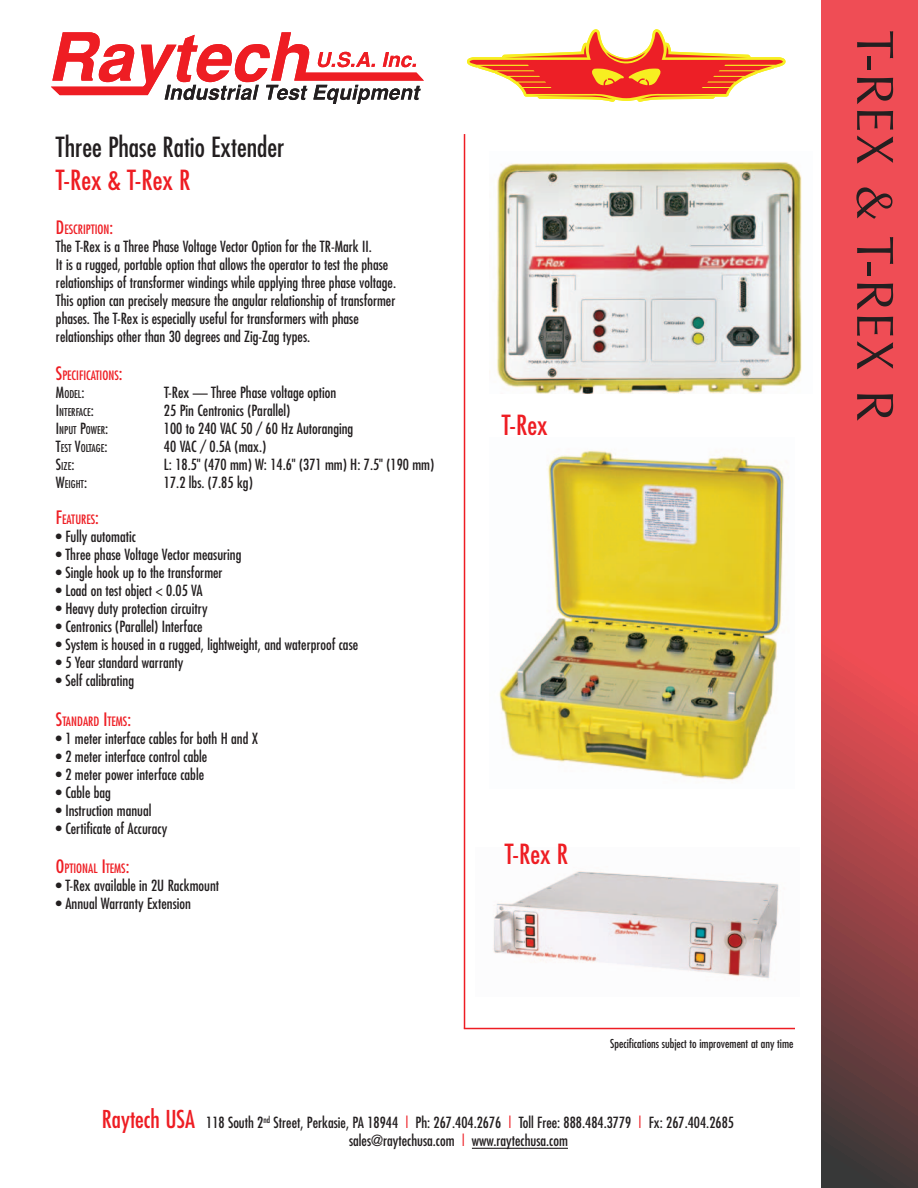
<style>
.page{position:relative;width:918px;height:1188px;background:#fff}
.page>*{position:absolute;margin:0;border:0;box-sizing:border-box;transform-origin:0 0}
.t1{font:52.5px "Optima";letter-spacing:.02em;color:#231f20}
.t2{font:condensed 27px "Futura";color:#ee1d23}
.t3{font:condensed 27px "Futura";color:#231f20}
.t4{font:condensed 15px/18px "Futura";color:#231f20}
.t5{font:condensed 12.6px "Futura";color:#ee1d23}
.t6{font:condensed 12px "Futura";color:#231f20}
.t7{font:condensed 10.5px "Futura";color:#231f20}
.s1{font-size:18px}
.s2{font-size:15px}
.s3{font-size:24px;color:#ee1d23}
.s4{color:#ee1d23}
</style>
<div class="page">
<hr style="left:472px;top:1148px;width:96px;height:1px;background:#231f20">
<hr style="left:464px;top:134px;width:1px;height:894px;background:#ee1d23">
<hr style="left:464px;top:1028px;width:331px;height:1px;background:#ee1d23">
<svg style="left:51px;top:32px;width:373px;height:72px"></svg>
<svg style="left:467px;top:29px;width:319px;height:73px"></svg>
<svg style="left:821px;top:0;width:97px;height:1188px;background:#c6484e"></svg>
<img style="left:497px;top:162px;width:305px;height:232px">
<img style="left:499px;top:450px;width:286px;height:331px">
<img style="left:493px;top:871px;width:286px;height:108px">
<h2 class="t3" style="left:56px;top:130px;width:230px">Three Phase Ratio Extender</h2>
<h2 class="t2" style="left:56px;top:163px;width:136px">T-Rex &amp; T-Rex R</h2>
<p class="t5" style="left:56px;top:221px;width:59px"><span class="s1">D</span>ESCRIPTION<span class="s1">:</span></p>
<p class="t4" style="left:56px;top:237px;width:342px">The T-Rex is a Three Phase Voltage Vector Option for the TR-Mark II.<br>It is a rugged, portable option that allows the operator to test the phase relationships of transformer windings while applying three phase voltage.<br>This option can precisely measure the angular relationship of transformer phases. The T-Rex is especially useful for transformers with phase relationships other than 30 degrees and Zig-Zag types.</p>
<p class="t5" style="left:56px;top:367px;width:68px"><span class="s1">S</span>PECIFICATIONS<span class="s1">:</span></p>
<p class="t7" style="left:56px;top:388px;width:30px"><span class="s2">M</span>ODEL<span class="s2">:</span></p>
<p class="t4" style="left:164px;top:383px;width:174px">T-Rex — Three Phase voltage option</p>
<p class="t7" style="left:56px;top:406px;width:39px"><span class="s2">I</span> NTERFACE<span class="s2">:</span></p>
<p class="t4" style="left:164px;top:401px;width:128px">25 Pin Centronics (Parallel)</p>
<p class="t7" style="left:56px;top:424px;width:54px"><span class="s2">I</span> NPUT <span class="s2">P</span>OWER<span class="s2">:</span></p>
<p class="t4" style="left:164px;top:419px;width:191px">100 to 240 Vac 50 / 60 Hz Autoranging</p>
<p class="t7" style="left:56px;top:442px;width:53px"><span class="s2">T</span>EST <span class="s2">V</span>OLTAGE<span class="s2">:</span></p>
<p class="t4" style="left:164px;top:437px;width:104px">40 Vac / 0.5A (max.)</p>
<p class="t7" style="left:56px;top:460px;width:20px"><span class="s2">S</span>IZE<span class="s2">:</span></p>
<p class="t4" style="left:164px;top:455px;width:272px">L: 18.5" (470 mm) W: 14.6" (371 mm) H: 7.5" (190 mm)</p>
<p class="t7" style="left:56px;top:478px;width:33px"><span class="s2">W</span>EIGHT<span class="s2">:</span></p>
<p class="t4" style="left:164px;top:473px;width:90px">17.2 lbs. (7.85 kg)</p>
<p class="t5" style="left:56px;top:512px;width:44px"><span class="s1">F</span>EATURES<span class="s1">:</span></p>
<p class="t4" style="left:56px;top:527px;width:81px">• Fully automatic</p>
<p class="t4" style="left:56px;top:545px;width:187px">• Three phase Voltage Vector measuring</p>
<p class="t4" style="left:56px;top:563px;width:168px">• Single hook up to the transformer</p>
<p class="t4" style="left:56px;top:581px;width:148px">• Load on test object &lt; 0.05 VA</p>
<p class="t4" style="left:56px;top:599px;width:153px">• Heavy duty protection circuitry</p>
<p class="t4" style="left:56px;top:617px;width:148px">• Centronics (Parallel) Interface</p>
<p class="t4" style="left:56px;top:635px;width:304px">• System is housed in a rugged, lightweight, and waterproof case</p>
<p class="t4" style="left:56px;top:653px;width:129px">• 5 Year standard warranty</p>
<p class="t4" style="left:56px;top:671px;width:80px">• Self calibrating</p>
<p class="t5" style="left:56px;top:713px;width:77px"><span class="s1">S</span>TANDARD <span class="s1">I</span>TEMS<span class="s1">:</span></p>
<p class="t4" style="left:56px;top:729px;width:204px">• 1 meter interface cables for both H and X</p>
<p class="t4" style="left:56px;top:747px;width:153px">• 2 meter interface control cable</p>
<p class="t4" style="left:56px;top:765px;width:150px">• 2 meter power interface cable</p>
<p class="t4" style="left:56px;top:783px;width:56px">• Cable bag</p>
<p class="t4" style="left:56px;top:801px;width:97px">• Instruction manual</p>
<p class="t4" style="left:56px;top:819px;width:113px">• Certificate of Accuracy</p>
<p class="t5" style="left:56px;top:861px;width:75px"><span class="s1">O</span>PTIONAL <span class="s1">I</span>TEMS<span class="s1">:</span></p>
<p class="t4" style="left:56px;top:877px;width:165px">• T-Rex available in 2U Rackmount</p>
<p class="t4" style="left:56px;top:895px;width:136px">• Annual Warranty Extension</p>
<h2 class="t2" style="left:502px;top:408px;width:47px">T-Rex</h2>
<h2 class="t2" style="left:505px;top:837px;width:65px">T-Rex R</h2>
<p class="t6" style="left:610px;top:1036px;width:185px">Specifications subject to improvement at any time</p>
<p class="t4" style="left:349px;top:1113px;width:386px;text-indent:-247px"><span class="s3">Raytech USA</span> 118 South 2<sup>nd</sup> Street, Perkasie, PA 18944 <span class="s4">|</span> Ph: 267.404.2676 <span class="s4">|</span> Toll Free: 888.484.3779 <span class="s4">|</span> Fx: 267.404.2685 sales@raytechusa.com <span class="s4">|</span> www.raytechusa.com</p>
<h1 class="t1" style="left:905px;top:30px;width:393px;rotate:90deg">T-Rex &amp; T-Rex R</h1>
</div>
